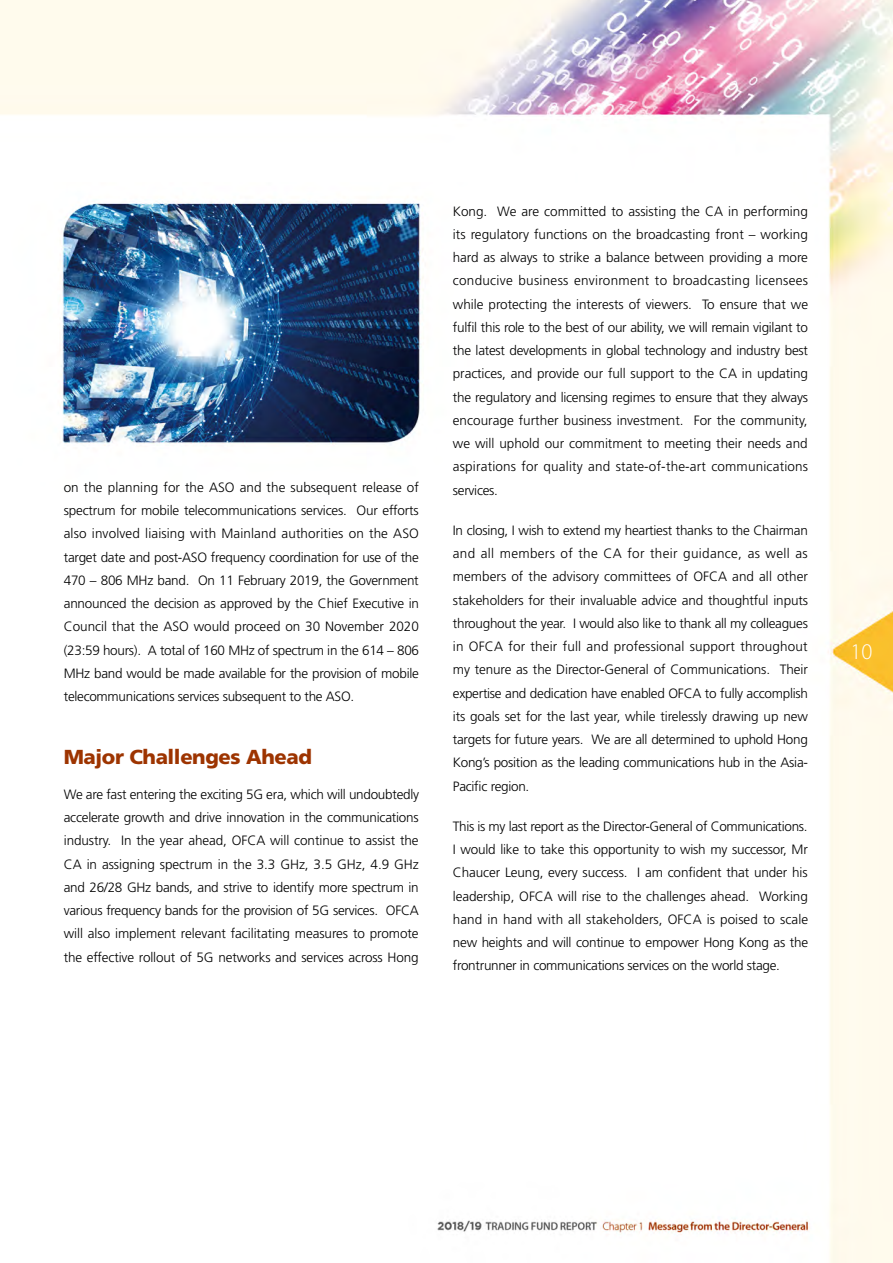
<style>
.page{position:relative;width:893px;height:1263px;background:#fff}
.page>*{position:absolute;margin:0;border:0;box-sizing:border-box;transform-origin:0 0}
.t1{font:300 22.5px "Myriad Pro";color:#fff}
.t2{font:900 20.25px "Frutiger";letter-spacing:-.02em;color:#9d3400}
.t3{font:300 13.5px/23.2px "Frutiger";letter-spacing:-.02em;color:#000;text-align:justify}
</style>
<div class="page">
<img style="left:0;top:0;width:893px;height:1263px">
<p class="t3" style="left:64px;top:476px;width:357px">on the planning for the ASO and the subsequent release of spectrum for mobile telecommunications services. Our efforts also involved liaising with Mainland authorities on the ASO target date and post-ASO frequency coordination for use of the 470 – 806 MHz band. On 11 February 2019, the Government announced the decision as approved by the Chief Executive in Council that the ASO would proceed on 30 November 2020 (23:59 hours). A total of 160 MHz of spectrum in the 614 – 806<br>MHz band would be made available for the provision of mobile telecommunications services subsequent to the ASO.</p>
<h2 class="t2" style="left:64px;top:745px;width:250px">Major Challenges Ahead</h2>
<p class="t3" style="left:64px;top:783px;width:357px">We are fast entering the exciting 5G era, which will undoubtedly accelerate growth and drive innovation in the communications industry. In the year ahead, OFCA will continue to assist the CA in assigning spectrum in the 3.3 GHz, 3.5 GHz, 4.9 GHz and 26/28 GHz bands, and strive to identify more spectrum in various frequency bands for the provision of 5G services. OFCA will also implement relevant facilitating measures to promote the effective rollout of 5G networks and services across Hong</p>
<p class="t3" style="left:453px;top:199px;width:357px">Kong. We are committed to assisting the CA in performing its regulatory functions on the broadcasting front – working hard as always to strike a balance between providing a more conducive business environment to broadcasting licensees while protecting the interests of viewers. To ensure that we fulfil this role to the best of our ability, we will remain vigilant to the latest developments in global technology and industry best practices, and provide our full support to the CA in updating the regulatory and licensing regimes to ensure that they always encourage further business investment. For the community, we will uphold our commitment to meeting their needs and aspirations for quality and state-of-the-art communications services.</p>
<p class="t3" style="left:453px;top:519px;width:357px">In closing, I wish to extend my heartiest thanks to the Chairman and all members of the CA for their guidance, as well as members of the advisory committees of OFCA and all other stakeholders for their invaluable advice and thoughtful inputs throughout the year. I would also like to thank all my colleagues in OFCA for their full and professional support throughout my tenure as the Director-General of Communications. Their expertise and dedication have enabled OFCA to fully accomplish its goals set for the last year, while tirelessly drawing up new targets for future years. We are all determined to uphold Hong Kong’s position as the leading communications hub in the Asia-Pacific region.</p>
<p class="t3" style="left:453px;top:815px;width:357px">This is my last report as the Director-General of Communications.<br>I would like to take this opportunity to wish my successor, Mr Chaucer Leung, every success. I am confident that under his leadership, OFCA will rise to the challenges ahead. Working hand in hand with all stakeholders, OFCA is poised to scale new heights and will continue to empower Hong Kong as the frontrunner in communications services on the world stage.</p>
<h1 class="t1" style="left:850px;top:639px;width:23px">10</h1>
</div>
